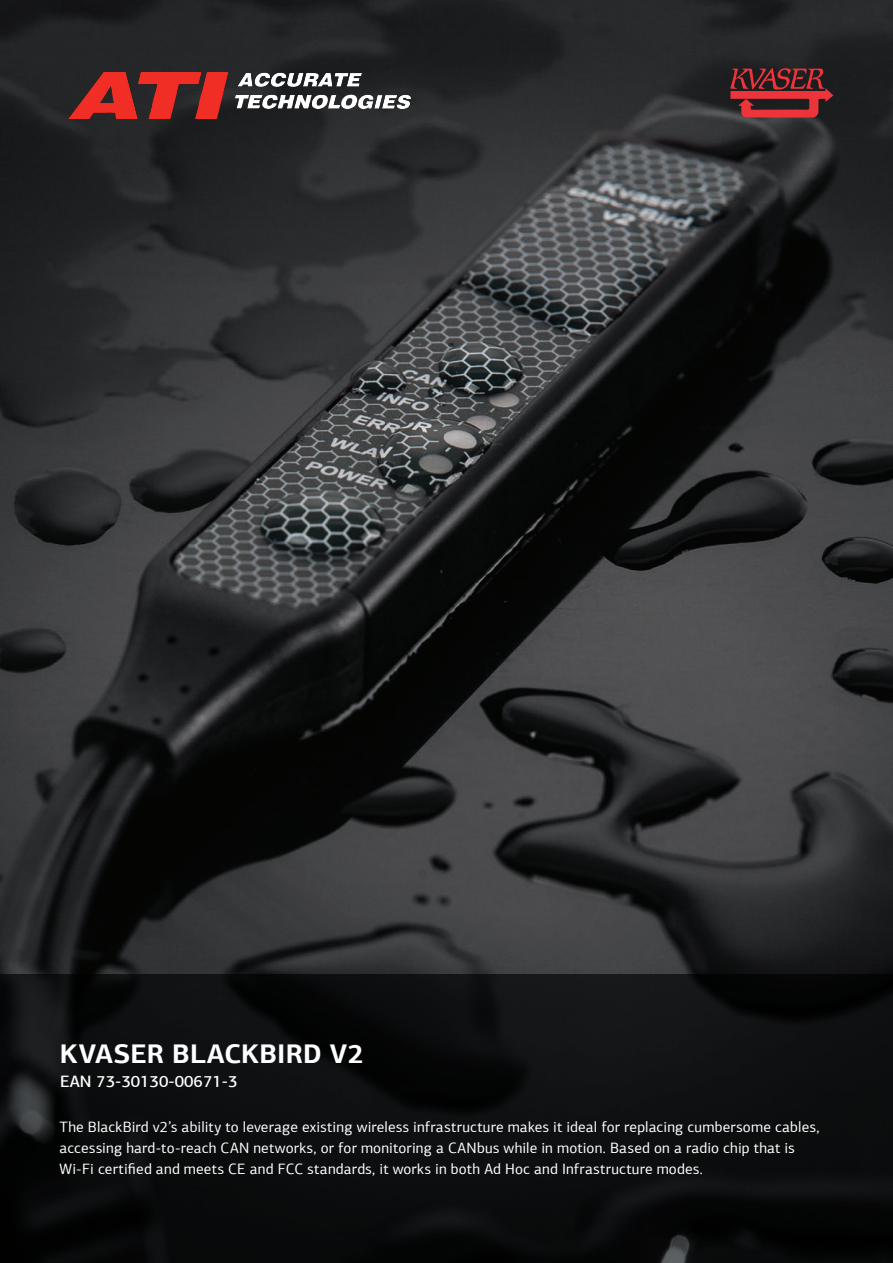
<style>
.page{position:relative;width:893px;height:1263px;background:#fff}
.page>*{position:absolute;margin:0;border:0;box-sizing:border-box;transform-origin:0 0}
.t1{font:700 27px "PF Agora Sans Pro";letter-spacing:.005em;color:#fff}
.t2{font:500 16.5px "PF Agora Sans Pro";color:#fff}
.t3{font:15px/21px "PF Agora Sans Pro";letter-spacing:.01em;color:#fff}
</style>
<div class="page">
<img style="left:0;top:0;width:893px;height:974px">
<svg style="left:730px;top:68px;width:103px;height:50px;background:#7a282c"></svg>
<div style="left:0;top:974px;width:893px;height:289px;background:linear-gradient(to right,#0c0d0e,#0c0d0e)"></div>
<img style="left:68px;top:73px;width:342px;height:45px">
<h1 class="t1" style="left:60px;top:1036px;width:305px">KVASER BLACKBIRD V2</h1>
<p class="t2" style="left:60px;top:1071px;width:179px">EAN 73-30130-00671-3</p>
<p class="t3" style="left:60px;top:1116px;width:761px">The BlackBird v2’s ability to leverage existing wireless infrastructure makes it ideal for replacing cumbersome cables, accessing hard-to-reach CAN networks, or for monitoring a CANbus while in motion. Based on a radio chip that is<br>Wi-Fi certified and meets CE and FCC standards, it works in both Ad Hoc and Infrastructure modes.</p>
</div>
